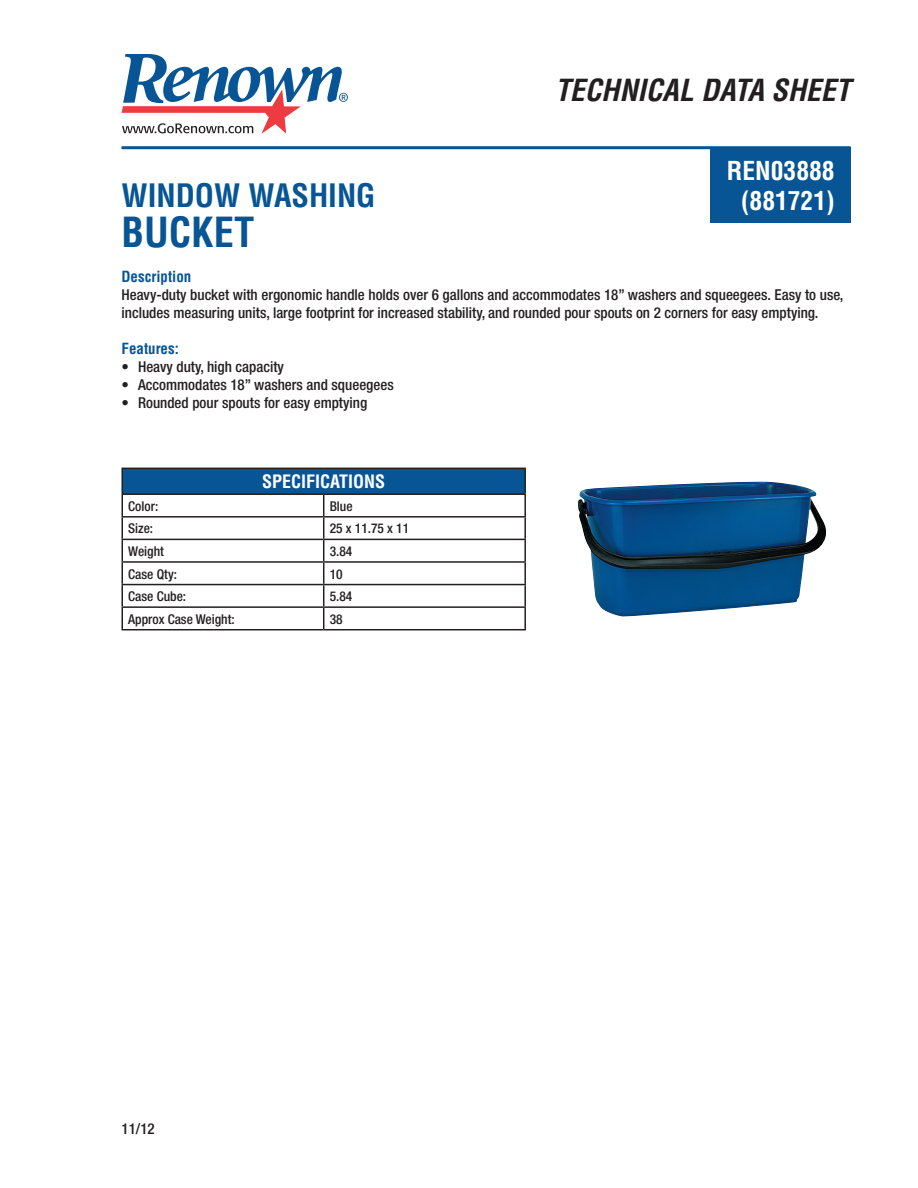
<style>
.page{position:relative;width:918px;height:1188px;background:#fff}
.page>*{position:absolute;margin:0;border:0;box-sizing:border-box;transform-origin:0 0}
.t1{font:700 condensed 40.5px "Helvetica";color:#075595}
.t2{font:700 condensed 31.5px "Helvetica";color:#075595}
.t3{font:italic 700 condensed 29.7px "Helvetica";color:#231f20}
.t4{font:700 condensed 25.5px "Helvetica";color:#fff}
.t5{font:700 condensed 18px "Helvetica";color:#fff}
.t6{font:500 condensed 15px/18px "Helvetica Neue";color:#231f20}
.t7{font:700 condensed 15px "Helvetica";color:#075595}
.t8{font:500 condensed 13.5px "Helvetica Neue";color:#231f20}
</style>
<div class="page">
<div style="left:710px;top:148px;width:140px;height:75px;background:#075595"></div>
<div style="left:122px;top:468px;width:403px;height:26px;background:#075595"></div>
<hr style="left:122px;top:493px;width:202px;height:2px;background:#231f20">
<hr style="left:324px;top:493px;width:202px;height:2px;background:#231f20">
<hr style="left:524px;top:495px;width:2px;height:21px;background:#231f20">
<hr style="left:122px;top:516px;width:202px;height:2px;background:#231f20">
<hr style="left:324px;top:516px;width:202px;height:2px;background:#231f20">
<hr style="left:524px;top:518px;width:2px;height:21px;background:#231f20">
<hr style="left:122px;top:539px;width:202px;height:1px;background:#231f20">
<hr style="left:324px;top:539px;width:202px;height:1px;background:#231f20">
<hr style="left:524px;top:540px;width:2px;height:21px;background:#231f20">
<hr style="left:122px;top:561px;width:202px;height:2px;background:#231f20">
<hr style="left:324px;top:561px;width:202px;height:2px;background:#231f20">
<hr style="left:524px;top:563px;width:2px;height:21px;background:#231f20">
<hr style="left:122px;top:584px;width:202px;height:1px;background:#231f20">
<hr style="left:324px;top:584px;width:202px;height:1px;background:#231f20">
<hr style="left:524px;top:585px;width:2px;height:21px;background:#231f20">
<hr style="left:122px;top:606px;width:202px;height:2px;background:#231f20">
<hr style="left:324px;top:606px;width:202px;height:2px;background:#231f20">
<svg style="left:323px;top:495px;width:1px;height:134px"></svg>
<hr style="left:524px;top:608px;width:2px;height:21px;background:#231f20">
<hr style="left:122px;top:629px;width:202px;height:1px;background:#231f20">
<hr style="left:324px;top:629px;width:202px;height:1px;background:#231f20">
<hr style="left:122px;top:468px;width:202px;height:1px;background:#231f20">
<hr style="left:324px;top:468px;width:202px;height:1px;background:#231f20">
<hr style="left:524px;top:469px;width:2px;height:24px;background:#231f20">
<svg style="left:122px;top:469px;width:1px;height:160px"></svg>
<svg style="left:121px;top:54px;width:227px;height:80px"></svg>
<hr style="left:122px;top:146px;width:728px;height:3px;background:#075595">
<img style="left:578px;top:482px;width:248px;height:134px">
<p class="t3" style="left:555px;top:72px;width:297px">TECHNICAL DATA SHEET</p>
<p class="t4" style="left:727px;top:155px;width:109px">REN03888</p>
<p class="t2" style="left:122px;top:176px;width:256px">WINDOW WASHING</p>
<p class="t4" style="left:741px;top:186px;width:95px">(881721)</p>
<p class="t1" style="left:122px;top:208px;width:134px">BUCKET</p>
<p class="t7" style="left:122px;top:267px;width:71px">Description</p>
<p class="t6" style="left:122px;top:285px;width:723px">Heavy-duty bucket with ergonomic handle holds over 6 gallons and accommodates 18” washers and squeegees. Easy to use, includes measuring units, large footprint for increased stability, and rounded pour spouts on 2 corners for easy emptying.</p>
<p class="t7" style="left:122px;top:339px;width:59px">Features:</p>
<p class="t6" style="left:122px;top:357px;width:164px">• Heavy duty, high capacity</p>
<p class="t6" style="left:122px;top:375px;width:274px">• Accommodates 18” washers and squeegees</p>
<p class="t6" style="left:122px;top:393px;width:247px">• Rounded pour spouts for easy emptying</p>
<p class="t5" style="left:262px;top:471px;width:125px">SPECIFICATIONS</p>
<p class="t8" style="left:128px;top:498px;width:31px">Color:</p>
<p class="t8" style="left:330px;top:498px;width:24px">Blue</p>
<p class="t8" style="left:128px;top:521px;width:26px">Size:</p>
<p class="t8" style="left:330px;top:521px;width:81px">25 x 11.75 x 11</p>
<p class="t8" style="left:128px;top:543px;width:37px">Weight</p>
<p class="t8" style="left:330px;top:543px;width:24px">3.84</p>
<p class="t8" style="left:128px;top:566px;width:50px">Case Qty:</p>
<p class="t8" style="left:330px;top:566px;width:14px">10</p>
<p class="t8" style="left:128px;top:588px;width:59px">Case Cube:</p>
<p class="t8" style="left:330px;top:588px;width:24px">5.84</p>
<p class="t8" style="left:128px;top:611px;width:108px">Approx Case Weight:</p>
<p class="t8" style="left:330px;top:611px;width:14px">38</p>
<p class="t6" style="left:122px;top:1119px;width:35px">11/12</p>
</div>
